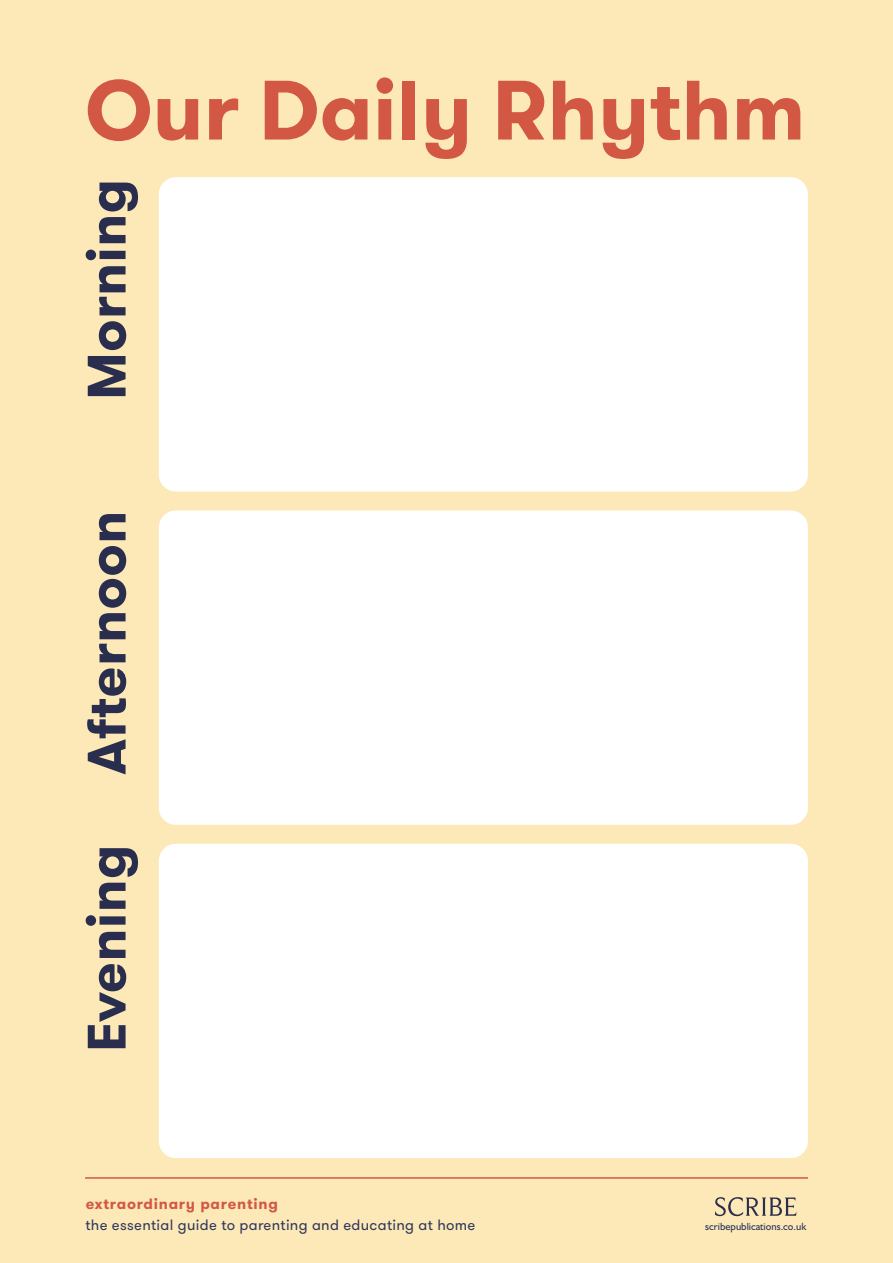
<style>
.page{position:relative;width:893px;height:1263px;background:#fce9b7}
.page>*{position:absolute;margin:0;border:0;box-sizing:border-box;transform-origin:0 0}
.Blurb_1{font:700 84px "GT Walsheim";color:#d25844}
.Blurb_2{font:700 54px "GT Walsheim";letter-spacing:.01em;color:#2a2e4e}
.t1{font:15px "GT Walsheim";letter-spacing:.02em;color:#2f365c}
.t2{font:700 15px "GT Walsheim";letter-spacing:.05em;color:#d25844}
.t3{font:10.5px "Humanist 521 BT";color:#2f365c}
</style>
<div class="page">
<svg style="left:715px;top:1197px;width:82px;height:19px"></svg>
<hr style="left:85px;top:1177px;width:723px;height:2px;background:#d25844">
<div style="left:159px;top:177px;width:649px;height:314px;background:#fff;border-radius:17px"></div>
<div style="left:159px;top:510px;width:649px;height:315px;background:#fff;border-radius:17px"></div>
<div style="left:159px;top:844px;width:649px;height:314px;background:#fff;border-radius:17px"></div>
<p class="Blurb_1" style="left:85px;top:55px;width:722px">Our Daily Rhythm</p>
<p class="Blurb_2" style="left:71px;top:400px;width:222px;rotate:-90deg">Morning</p>
<p class="Blurb_2" style="left:71px;top:775px;width:265px;rotate:-90deg">Afternoon</p>
<p class="Blurb_2" style="left:71px;top:1052px;width:208px;rotate:-90deg">Evening</p>
<p class="t2" style="left:86px;top:1193px;width:194px">extraordinary parenting</p>
<p class="t1" style="left:86px;top:1215px;width:391px">the essential guide to parenting and educating at home</p>
<p class="t3" style="left:705px;top:1219px;width:103px">scribepublications.co.uk</p>
</div>
